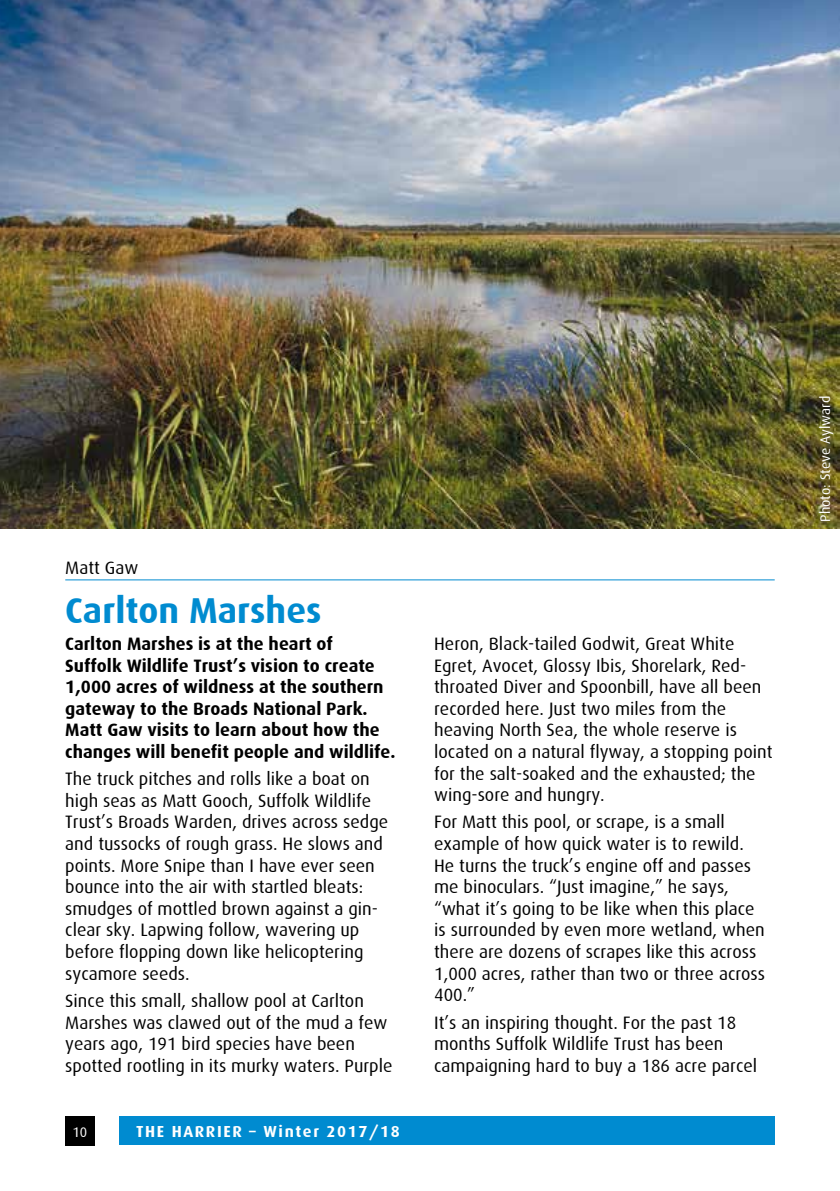
<style>
.page{position:relative;width:840px;height:1191px;background:#fff}
.page>*{position:absolute;margin:0;border:0;box-sizing:border-box;transform-origin:0 0}
.t1{font:700 36px "Dax";color:#008bd0}
.t2{font:18px/21.6px "Dax";color:#000}
.t3{font:700 18px/21.6px "Dax";color:#000}
.t4{font:700 16px "Dax";letter-spacing:.1em;color:#fff}
.t5{font:14px "Dax";color:#fff}
</style>
<div class="page">
<div style="left:119px;top:1116px;width:655px;height:28px;background:#008bd0"></div>
<div style="left:65px;top:1116px;width:30px;height:29px;background:#000"></div>
<hr style="left:65px;top:579px;width:709px;height:1px;background:#008bd0">
<img style="left:0;top:0;width:839px;height:528px">
<p class="t2" style="left:65px;top:557px;width:75px">Matt Gaw</p>
<h1 class="t1" style="left:65px;top:590px;width:258px">Carlton Marshes</h1>
<p class="t3" style="left:65px;top:633px;width:331px">Carlton Marshes is at the heart of<br>Suffolk Wildlife Trust’s vision to create 1,000 acres of wildness at the southern gateway to the Broads National Park.<br>Matt Gaw visits to learn about how the changes will benefit people and wildlife.</p>
<p class="t2" style="left:65px;top:768px;width:324px">The truck pitches and rolls like a boat on high seas as Matt Gooch, Suffolk Wildlife Trust’s Broads Warden, drives across sedge and tussocks of rough grass. He slows and points. More Snipe than I have ever seen bounce into the air with startled bleats: smudges of mottled brown against a gin&shy;clear sky. Lapwing follow, wavering up before flopping down like helicoptering sycamore seeds.</p>
<p class="t2" style="left:65px;top:990px;width:328px">Since this small, shallow pool at Carlton Marshes was clawed out of the mud a few years ago, 191 bird species have been spotted rootling in its murky waters. Purple</p>
<p class="t5" style="left:72px;top:1124px;width:16px">10</p>
<p class="t4" style="left:136px;top:1122px;width:265px">THE HARRIER – Winter 2017/18</p>
<p class="t2" style="left:434px;top:633px;width:339px">Heron, Black-tailed Godwit, Great White Egret, Avocet, Glossy Ibis, Shorelark, Red&shy;throated Diver and Spoonbill, have all been recorded here. Just two miles from the heaving North Sea, the whole reserve is located on a natural flyway, a stopping point for the salt-soaked and the exhausted; the wing-sore and hungry.</p>
<p class="t2" style="left:434px;top:811px;width:332px">For Matt this pool, or scrape, is a small example of how quick water is to rewild.<br>He turns the truck’s engine off and passes me binoculars. “Just imagine,” he says, “what it’s going to be like when this place is surrounded by even more wetland, when there are dozens of scrapes like this across 1,000 acres, rather than two or three across 400.”</p>
<p class="t2" style="left:434px;top:1011px;width:324px">It’s an inspiring thought. For the past 18 months Suffolk Wildlife Trust has been campaigning hard to buy a 186 acre parcel</p>
<p class="t5" style="left:817px;top:522px;width:127px;rotate:-90deg">Photo: Steve Aylward</p>
</div>
